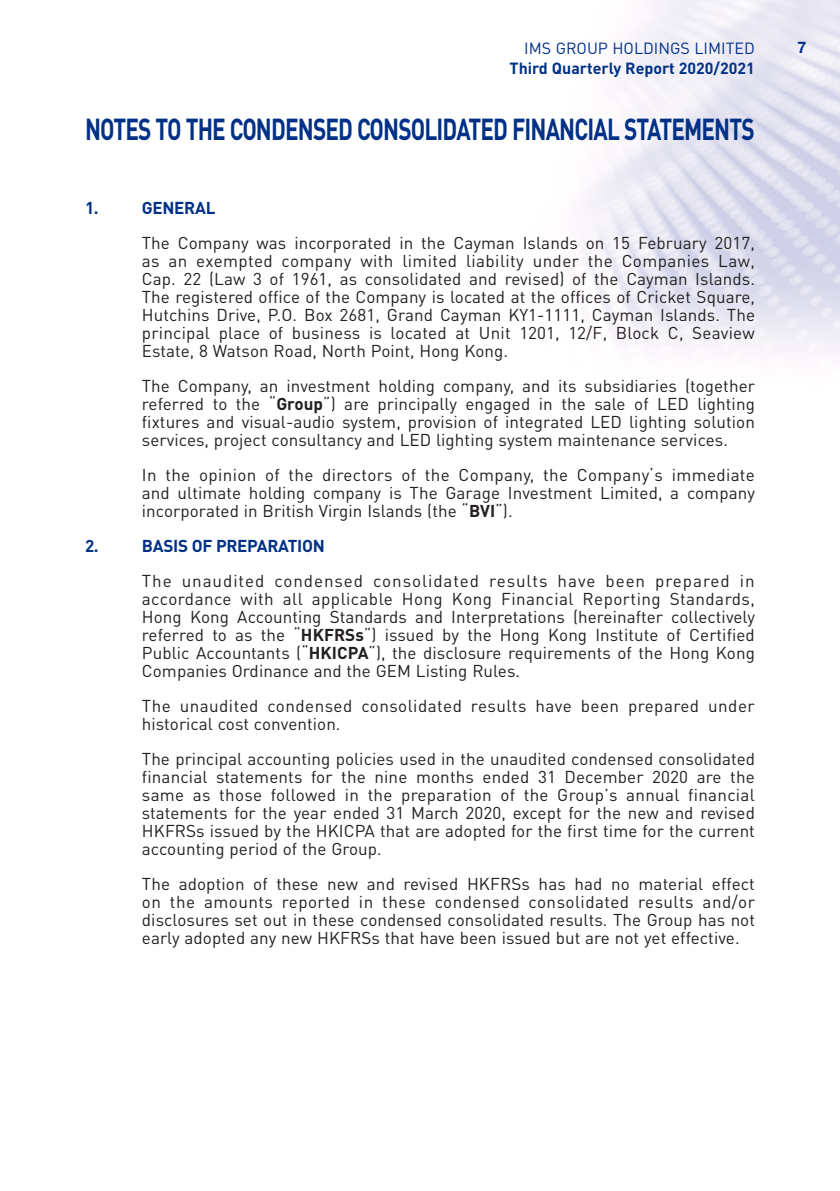
<style>
.page{position:relative;width:840px;height:1191px;background:#fff}
.page>*{position:absolute;margin:0;border:0;box-sizing:border-box;transform-origin:0 0}
.t1{font:700 30px "DIN Pro";letter-spacing:-.04em;color:#003186;scale:.75 1}
.t2{font:17px/18px "DIN Pro";letter-spacing:.005em;color:#231f20;text-align:justify}
.t3{font:17px/18px "DIN Pro";letter-spacing:.025em;color:#231f20}
.t4{font:700 17px "DIN Pro";letter-spacing:-.015em;color:#003186}
.t5{font:700 16px "DIN Pro";color:#003186}
.t6{font:16px "DIN Pro";color:#003186}
.t7{font:700 16px "Helvetica Neue LT Std";color:#003186}
.s1{font-weight:700}
</style>
<div class="page">
<p class="t6" style="left:524px;top:37px;width:232px">IMS GROUP HOLDINGS LIMITED</p>
<p class="t5" style="left:509px;top:57px;width:246px">Third Quarterly Report 2020/2021</p>
<h1 class="t1" style="left:85px;top:108px;width:893px">NOTES TO THE CONDENSED CONSOLIDATED FINANCIAL STATEMENTS</h1>
<p class="t4" style="left:85px;top:196px;width:15px">1.</p>
<p class="t4" style="left:142px;top:196px;width:75px">GENERAL</p>
<p class="t2" style="left:142px;top:233px;width:614px">The Company was incorporated in the Cayman Islands on 15 February 2017, as an exempted company with limited liability under the Companies Law, Cap. 22 (Law 3 of 1961, as consolidated and revised) of the Cayman Islands.<br>The registered office of the Company is located at the offices of Cricket Square, Hutchins Drive, P.O. Box 2681, Grand Cayman KY1-1111, Cayman Islands. The principal place of business is located at Unit 1201, 12/F, Block C, Seaview Estate, 8 Watson Road, North Point, Hong Kong.</p>
<p class="t2" style="left:142px;top:376px;width:614px">The Company, an investment holding company, and its subsidiaries (together referred to the “<span class="s1">Group</span>”) are principally engaged in the sale of LED lighting fixtures and visual-audio system, provision of integrated LED lighting solution services, project consultancy and LED lighting system maintenance services.</p>
<p class="t2" style="left:142px;top:465px;width:614px">In the opinion of the directors of the Company, the Company’s immediate and ultimate holding company is The Garage Investment Limited, a company incorporated in British Virgin Islands (the “<span class="s1">BVI</span>”).</p>
<p class="t4" style="left:85px;top:534px;width:15px">2.</p>
<p class="t4" style="left:142px;top:534px;width:184px">BASIS OF PREPARATION</p>
<p class="t2" style="left:142px;top:571px;width:614px">The unaudited condensed consolidated results have been prepared in accordance with all applicable Hong Kong Financial Reporting Standards, Hong Kong Accounting Standards and Interpretations (hereinafter collectively referred to as the “<span class="s1">HKFRSs</span>”) issued by the Hong Kong Institute of Certified Public Accountants (“<span class="s1">HKICPA</span>”), the disclosure requirements of the Hong Kong Companies Ordinance and the GEM Listing Rules.</p>
<p class="t3" style="left:142px;top:696px;width:614px">The unaudited condensed consolidated results have been prepared under historical cost convention.</p>
<p class="t2" style="left:142px;top:749px;width:614px">The principal accounting policies used in the unaudited condensed consolidated financial statements for the nine months ended 31 December 2020 are the same as those followed in the preparation of the Group’s annual financial statements for the year ended 31 March 2020, except for the new and revised HKFRSs issued by the HKICPA that are adopted for the first time for the current accounting period of the Group.</p>
<p class="t2" style="left:142px;top:874px;width:614px">The adoption of these new and revised HKFRSs has had no material effect on the amounts reported in these condensed consolidated results and/or disclosures set out in these condensed consolidated results. The Group has not early adopted any new HKFRSs that have been issued but are not yet effective.</p>
<p class="t7" style="left:797px;top:37px;width:10px">7</p>
</div>
